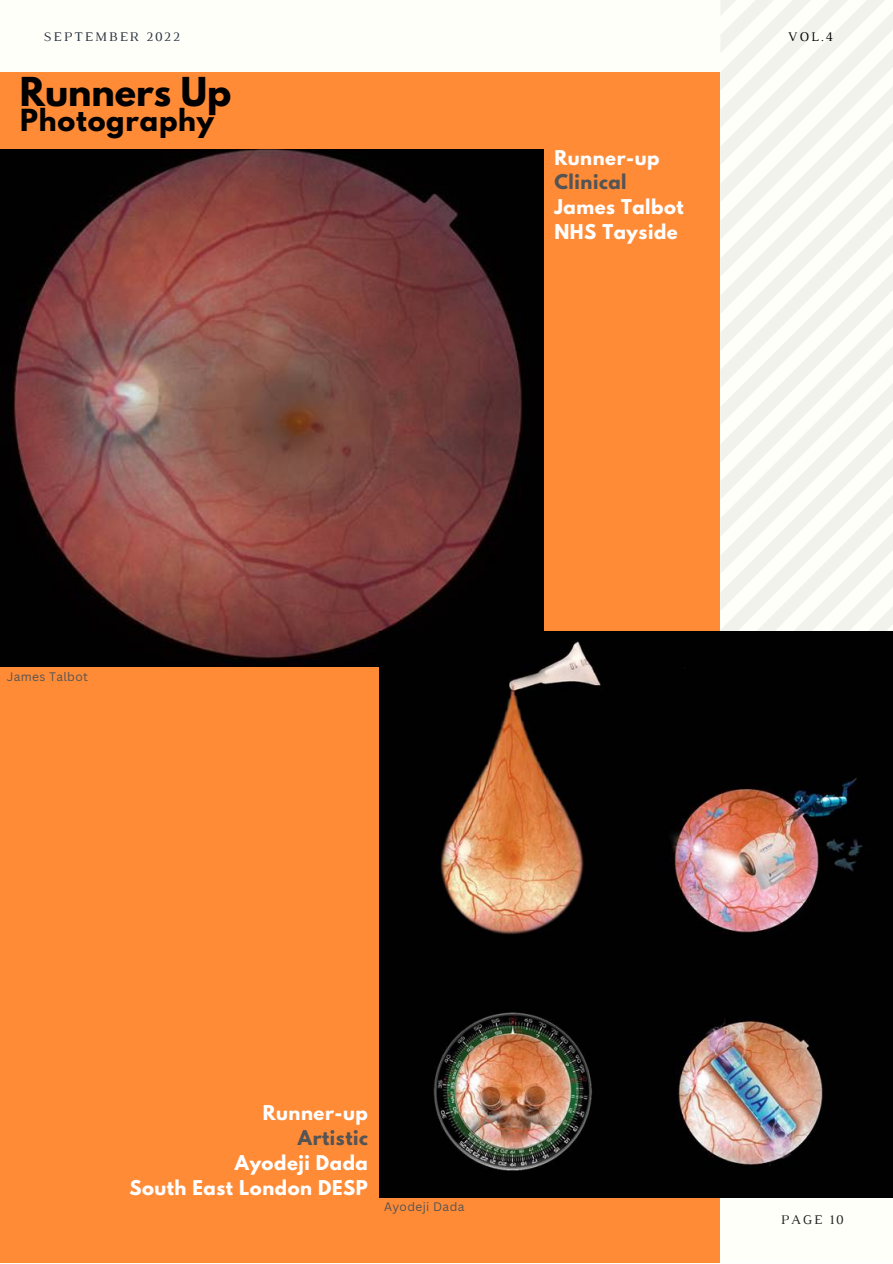
<style>
.page{position:relative;width:893px;height:1264px;background:#fff}
.page>*{position:absolute;margin:0;border:0;box-sizing:border-box;transform-origin:0 0}
.t1{font:700 35.25px "League Spartan";color:#000}
.t2{font:700 27px "League Spartan";letter-spacing:.03em;color:#000}
.t3{font:700 18px/24.8px "League Spartan";letter-spacing:.03em;color:#fff}
.t4{font:700 18px "League Spartan";letter-spacing:.03em;color:#545454}
.t5{font:13.5px "Luthier";letter-spacing:.14em;color:#293241}
.t6{font:13.5px "Luthier";letter-spacing:.14em;color:#222}
.t7{font:13.5px "Luthier";color:#000}
.t8{font:12px "Canva Sans";letter-spacing:.03em;color:#545454}
</style>
<div class="page">
<div style="left:0;top:0;width:892px;height:1262px;background:#fffff9"></div>
<svg style="left:721px;top:0;width:171px;height:631px"></svg>
<div style="left:0;top:72px;width:719px;height:1190px;background:#ff8b37"></div>
<img style="left:0;top:150px;width:543px;height:517px">
<img style="left:380px;top:631px;width:512px;height:566px">
<p class="t5" style="left:44px;top:32px;width:138px">SEPTEMBER 2022</p>
<p class="t7" style="left:787px;top:32px;width:47px">VOL.4</p>
<h1 class="t1" style="left:20px;top:75px;width:213px">Runners Up</h1>
<p class="t3" style="left:554px;top:147px;width:107px">Runner-up</p>
<p class="t4" style="left:554px;top:173px;width:74px">Clinical</p>
<p class="t3" style="left:554px;top:197px;width:131px">James Talbot<br>NHS Tayside</p>
<h2 class="t2" style="left:20px;top:107px;width:195px">Photography</h2>
<p class="t8" style="left:7px;top:668px;width:83px">James Talbot</p>
<p class="t3" style="left:263px;top:1103px;width:107px">Runner-up</p>
<p class="t4" style="left:298px;top:1128px;width:71px">Artistic</p>
<p class="t3" style="left:129px;top:1152px;width:240px;text-align:right">Ayodeji Dada<br>South East London DESP</p>
<p class="t8" style="left:384px;top:1198px;width:82px">Ayodeji Dada</p>
<p class="t6" style="left:780px;top:1214px;width:64px">PAGE 10</p>
</div>
